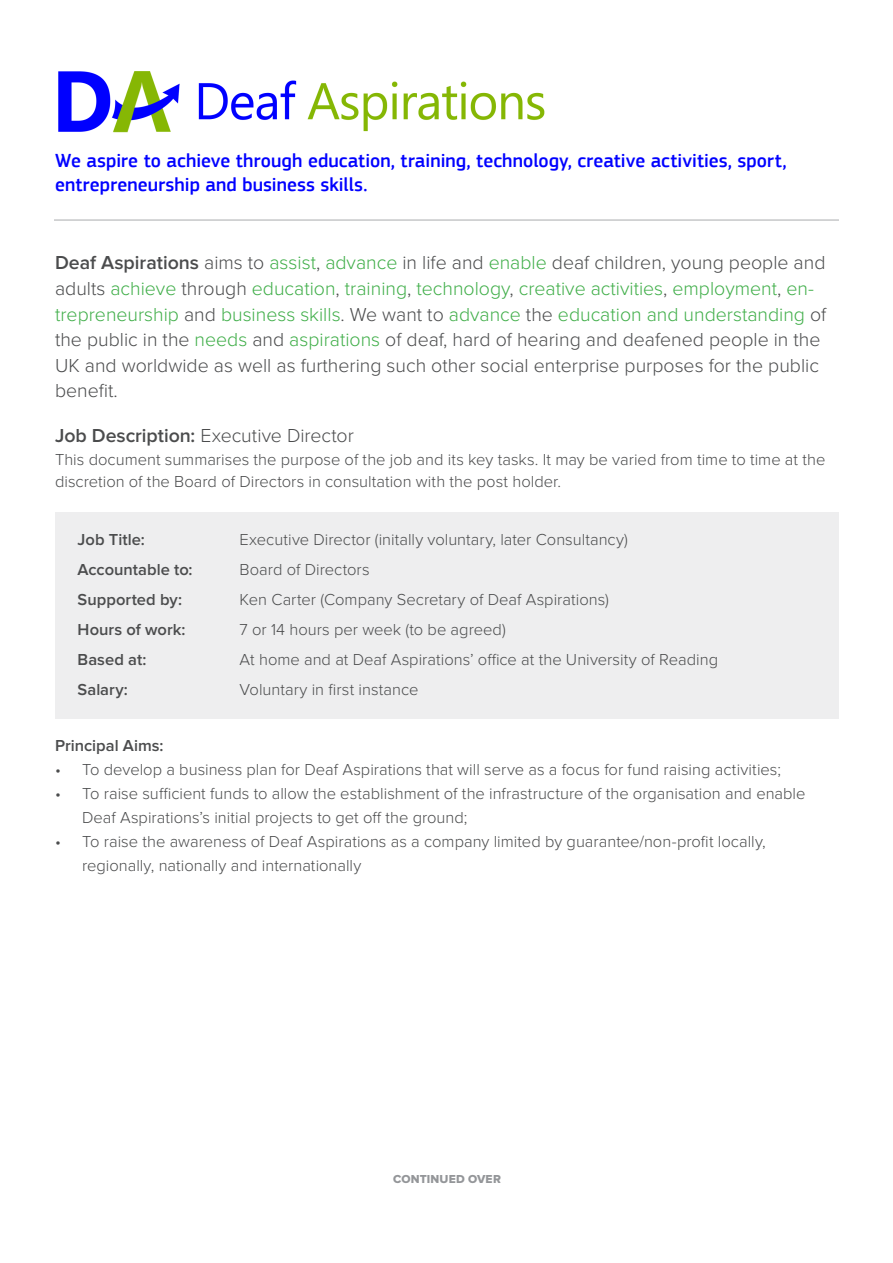
<style>
.page{position:relative;width:893px;height:1263px;background:#fff}
.page>*{position:absolute;margin:0;border:0;box-sizing:border-box;transform-origin:0 0}
.Lead{font:300 19.5px/25.5px "Proxima Nova";color:#4b4c4d}
.t1{font:500 19.5px/24px "PF Square Sans Pro";letter-spacing:.005em;color:#00f}
.Body{font:300 19.5px "Proxima Nova";color:#4b4c4d}
.Body-2{font:300 16.5px/24px "Proxima Nova";color:#4b4c4d}
.Body-3{font:600 16.5px "Proxima Nova";color:#4b4c4d}
.Body-4{font:12px "Proxima Nova Extrabld";letter-spacing:.015em;color:#949699}
.s1{font-weight:600}
.s2{color:#40ae49}
</style>
<div class="page">
<hr style="left:54px;top:219px;width:785px;height:2px;background:#c6c7c9">
<div style="left:55px;top:512px;width:783px;height:207px;background:#eeeeef"></div>
<img style="left:58px;top:71px;width:487px;height:62px">
<p class="t1" style="left:55px;top:149px;width:733px">We aspire to achieve through education, training, technology, creative activities, sport, entrepreneurship and business skills.</p>
<p class="Lead" style="left:55px;top:251px;width:773px"><span class="s1">Deaf Aspirations</span> aims to <span class="s2">assist</span>, <span class="s2">advance</span> in life and <span class="s2">enable</span> deaf children, young people and adults <span class="s2">achieve</span> through <span class="s2">education</span>, <span class="s2">training</span>, <span class="s2">technology</span>, <span class="s2">creative activities</span>, <span class="s2">employment</span>, <span class="s2">en&shy;trepreneurship</span> and <span class="s2">business skills</span>. We want to <span class="s2">advance</span> the <span class="s2">education and understanding</span> of the public in the <span class="s2">needs</span> and <span class="s2">aspirations</span> of deaf, hard of hearing and deafened people in the UK and worldwide as well as furthering such other social enterprise purposes for the public benefit.</p>
<p class="Body" style="left:55px;top:424px;width:300px"><span class="s1">Job Description:</span> Executive Director</p>
<p class="Body-2" style="left:55px;top:448px;width:772px;line-height:22.5px">This document summarises the purpose of the job and its key tasks. It may be varied from time to time at the discretion of the Board of Directors in consultation with the post holder.</p>
<p class="Body-3" style="left:78px;top:530px;width:69px">Job Title:</p>
<p class="Body-2" style="left:240px;top:528px;width:390px">Executive Director (initally voluntary, later Consultancy)</p>
<p class="Body-3" style="left:78px;top:560px;width:116px">Accountable to:</p>
<p class="Body-2" style="left:240px;top:558px;width:132px">Board of Directors</p>
<p class="Body-3" style="left:78px;top:590px;width:106px">Supported by:</p>
<p class="Body-2" style="left:240px;top:588px;width:371px">Ken Carter (Company Secretary of Deaf Aspirations)</p>
<p class="Body-3" style="left:78px;top:620px;width:110px">Hours of work:</p>
<p class="Body-2" style="left:240px;top:618px;width:268px">7 or 14 hours per week (to be agreed)</p>
<p class="Body-3" style="left:78px;top:650px;width:70px">Based at:</p>
<p class="Body-2" style="left:240px;top:648px;width:480px">At home and at Deaf Aspirations’ office at the University of Reading</p>
<p class="Body-3" style="left:78px;top:680px;width:52px">Salary:</p>
<p class="Body-2" style="left:240px;top:678px;width:180px">Voluntary in first instance</p>
<p class="Body-3" style="left:55px;top:736px;width:110px">Principal Aims:</p>
<p class="Body-2" style="left:55px;top:757px;width:727px">• To develop a business plan for Deaf Aspirations that will serve as a focus for fund raising activities;</p>
<p class="Body-2" style="left:82px;top:781px;width:725px;text-indent:-27px">• To raise sufficient funds to allow the establishment of the infrastructure of the organisation and enable<br>Deaf Aspirations’s initial projects to get off the ground;</p>
<p class="Body-2" style="left:82px;top:829px;width:685px;text-indent:-27px">• To raise the awareness of Deaf Aspirations as a company limited by guarantee/non-profit locally, regionally, nationally and internationally</p>
<p class="Body-4" style="left:393px;top:1172px;width:109px">CONTINUED OVER</p>
</div>
